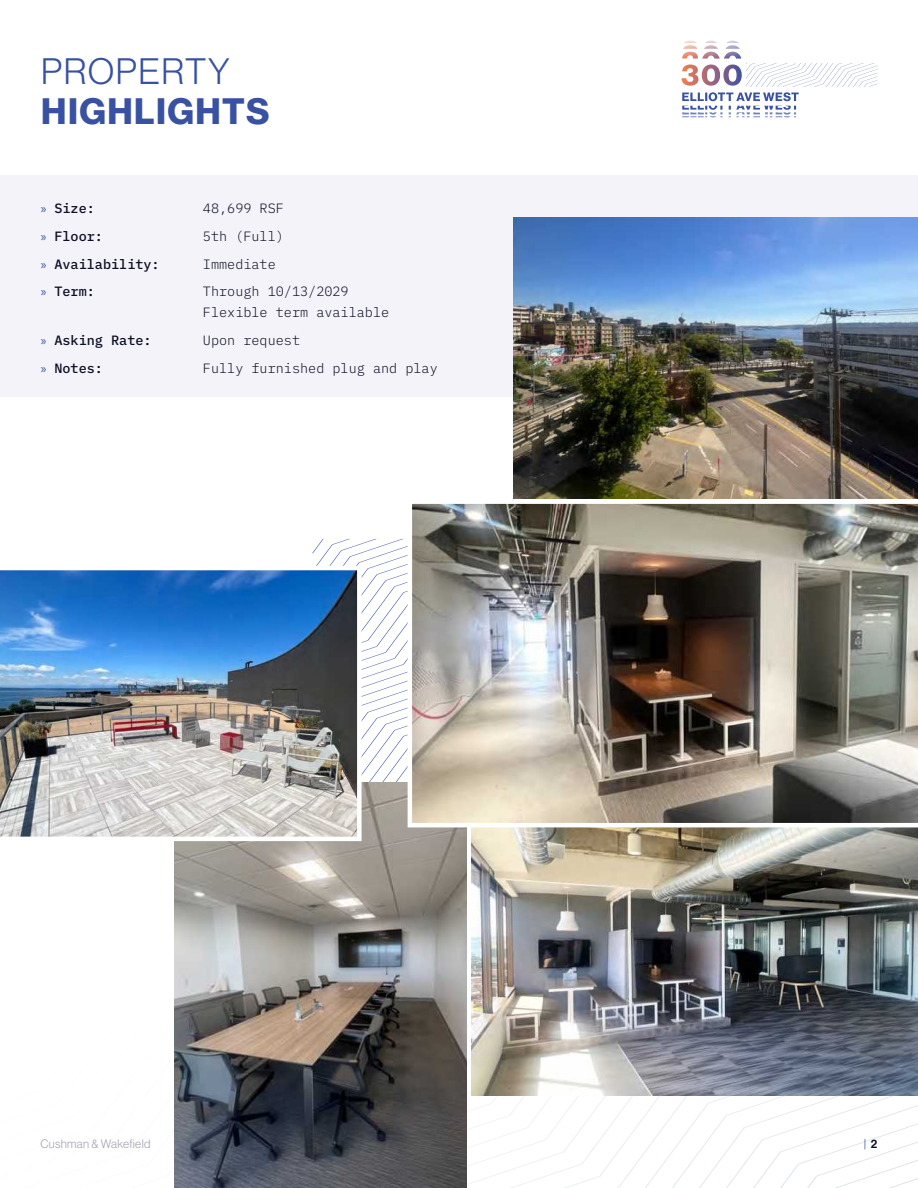
<style>
.page{position:relative;width:918px;height:1188px;background:#fff}
.page>*{position:absolute;margin:0;border:0;box-sizing:border-box;transform-origin:0 0}
.t1{font:36px "N Haas Grotesk DS Pro 75 Bd";letter-spacing:.04em;color:#3851a3}
.t2{font:36px "N Haas Grotesk DS Pro 45 Lt";letter-spacing:.04em;color:#3851a3}
.t3{font:300 13.5px/21px "IBM Plex Mono";color:#0e1025}
.t4{font:500 13.5px "IBM Plex Mono";color:#0e1025}
.t5{font:12px "N Haas Grotesk DS Pro 45 Lt";letter-spacing:.025em;color:#a3a2b0}
.t6{font:12px "N Haas Grotesk DS Pro 45 Lt";color:#3851a3}
.s1{font-family:"Myriad Pro";font-weight:400;color:#3851a3}
.s2{font-family:"N Haas Grotesk DS Pro 65 Md";color:#0e1025}
</style>
<div class="page">
<svg style="left:467px;top:1095px;width:451px;height:93px"></svg>
<svg style="left:682px;top:40px;width:195px;height:78px"></svg>
<svg style="left:313px;top:539px;width:92px;height:243px"></svg>
<div style="left:0;top:176px;width:918px;height:221px;background:#f4f3f9"></div>
<img style="left:174px;top:782px;width:293px;height:406px">
<img style="left:513px;top:217px;width:405px;height:280px">
<img style="left:0;top:566px;width:362px;height:275px">
<img style="left:471px;top:830px;width:447px;height:265px">
<img style="left:405px;top:497px;width:513px;height:333px">
<h1 class="t2" style="left:41px;top:51px;width:190px">PROPERTY</h1>
<h1 class="t1" style="left:41px;top:91px;width:230px">HIGHLIGHTS</h1>
<p class="t4" style="left:41px;top:198px;width:55px"><span class="s1">»</span> Size:</p>
<p class="t3" style="left:203px;top:197px;width:83px">48,699 RSF</p>
<p class="t4" style="left:41px;top:226px;width:64px"><span class="s1">»</span> Floor:</p>
<p class="t3" style="left:203px;top:225px;width:82px">5th (Full)</p>
<p class="t4" style="left:41px;top:253px;width:120px"><span class="s1">»</span> Availability:</p>
<p class="t3" style="left:203px;top:252px;width:74px">Immediate</p>
<p class="t4" style="left:41px;top:281px;width:55px"><span class="s1">»</span> Term:</p>
<p class="t3" style="left:203px;top:280px;width:188px">Through 10/13/2029<br>Flexible term available</p>
<p class="t4" style="left:41px;top:330px;width:112px"><span class="s1">»</span> Asking Rate:</p>
<p class="t3" style="left:203px;top:329px;width:99px">Upon request</p>
<p class="t4" style="left:41px;top:358px;width:64px"><span class="s1">»</span> Notes:</p>
<p class="t3" style="left:203px;top:357px;width:236px">Fully furnished plug and play</p>
<p class="t5" style="left:40px;top:1137px;width:111px">Cushman &amp; Wakefield</p>
<p class="t6" style="left:864px;top:1137px;width:15px">| <span class="s2">2</span></p>
</div>
